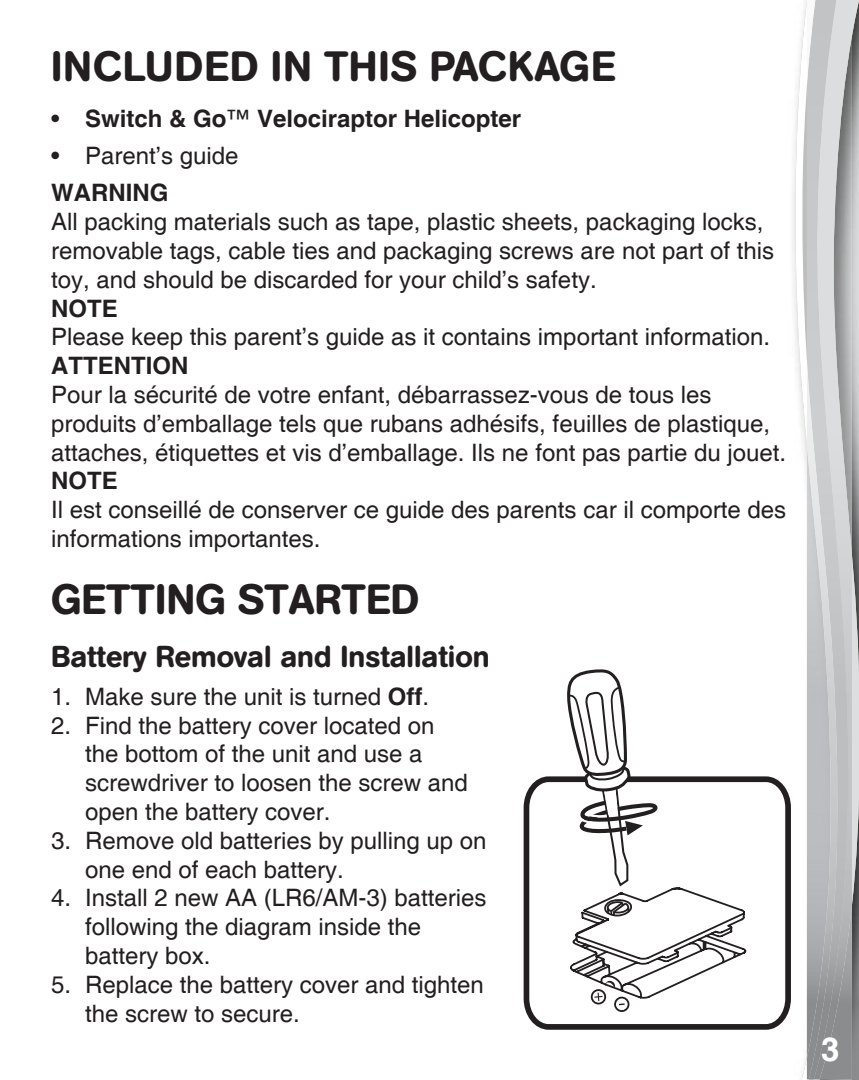
<style>
.page{position:relative;width:859px;height:1080px;background:#fff}
.page>*{position:absolute;margin:0;border:0;box-sizing:border-box;transform-origin:0 0}
.Headline{font:500 42px "AG Book Rounded";letter-spacing:.02em;color:#231f20}
.Headline-2{font:500 42px "AG Book Rounded";color:#231f20}
.t1{font:700 33px "Helvetica";color:#fff}
.t2{font:500 30px "AG Book Rounded";color:#231f20}
.notes{font:24px/28.8px "Helvetica";color:#231f20}
.Body_text_2{font:700 24px "Helvetica";color:#231f20}
.Body_text_2-2{font:24px "Helvetica";color:#231f20}
.s1{font-weight:400}
.s2{font-weight:700}
</style>
<div class="page">
<svg style="left:795px;top:0;width:12px;height:1080px"></svg>
<svg style="left:807px;top:0;width:52px;height:1080px;background:#a5a6a7"></svg>
<img style="left:850px;top:0;width:2px;height:1079px">
<img style="left:840px;top:0;width:10px;height:1079px">
<img style="left:807px;top:0;width:33px;height:1079px">
<svg style="left:523px;top:776px;width:268px;height:254px"></svg>
<div style="left:614px;top:996px;width:16px;height:16px;border:2px solid #231f20;border-radius:50%"></div>
<svg style="left:566px;top:669px;width:181px;height:336px"></svg>
<p class="Headline" style="left:51px;top:42px;width:566px">INCLUDED IN THIS PACKAGE</p>
<p class="Body_text_2" style="left:51px;top:104px;width:472px"><span class="s1">•</span> Switch &amp; Go<span class="s1">™</span> Velociraptor Helicopter</p>
<p class="Body_text_2-2" style="left:51px;top:142px;width:189px">• Parent’s guide</p>
<p class="Body_text_2" style="left:51px;top:178px;width:119px">WARNING</p>
<p class="notes" style="left:51px;top:208px;width:724px">All packing materials such as tape, plastic sheets, packaging locks, removable tags, cable ties and packaging screws are not part of this toy, and should be discarded for your child’s safety.</p>
<p class="Body_text_2" style="left:51px;top:294px;width:68px">NOTE</p>
<p class="notes" style="left:51px;top:324px;width:720px">Please keep this parent’s guide as it contains important information.</p>
<p class="Body_text_2" style="left:51px;top:351px;width:139px">ATTENTION</p>
<p class="notes" style="left:51px;top:381px;width:737px">Pour la sécurité de votre enfant, débarrassez-vous de tous les produits d’emballage tels que rubans adhésifs, feuilles de plastique, attaches, étiquettes et vis d’emballage. Ils ne font pas partie du jouet.</p>
<p class="Body_text_2" style="left:51px;top:466px;width:68px">NOTE</p>
<p class="notes" style="left:51px;top:496px;width:736px">Il est conseillé de conserver ce guide des parents car il comporte des informations importantes.</p>
<p class="Headline-2" style="left:51px;top:575px;width:370px">GETTING STARTED</p>
<p class="t2" style="left:51px;top:639px;width:440px">Battery Removal and Installation</p>
<p class="notes" style="left:51px;top:683px;width:380px">1. Make sure the unit is turned <span class="s2">Off</span>.</p>
<p class="notes" style="left:85px;top:712px;width:384px;text-indent:-34px">2. Find the battery cover located on the bottom of the unit and use a screwdriver to loosen the screw and open the battery cover.</p>
<p class="notes" style="left:85px;top:827px;width:403px;text-indent:-34px">3. Remove old batteries by pulling up on one end of each battery.</p>
<p class="notes" style="left:85px;top:884px;width:403px;text-indent:-34px">4. Install 2 new AA (LR6/AM-3) batteries following the diagram inside the battery box.</p>
<p class="notes" style="left:85px;top:971px;width:400px;text-indent:-34px">5. Replace the battery cover and tighten the screw to secure.</p>
<h2 class="t1" style="left:821px;top:1029px;width:20px">3</h2>
</div>
